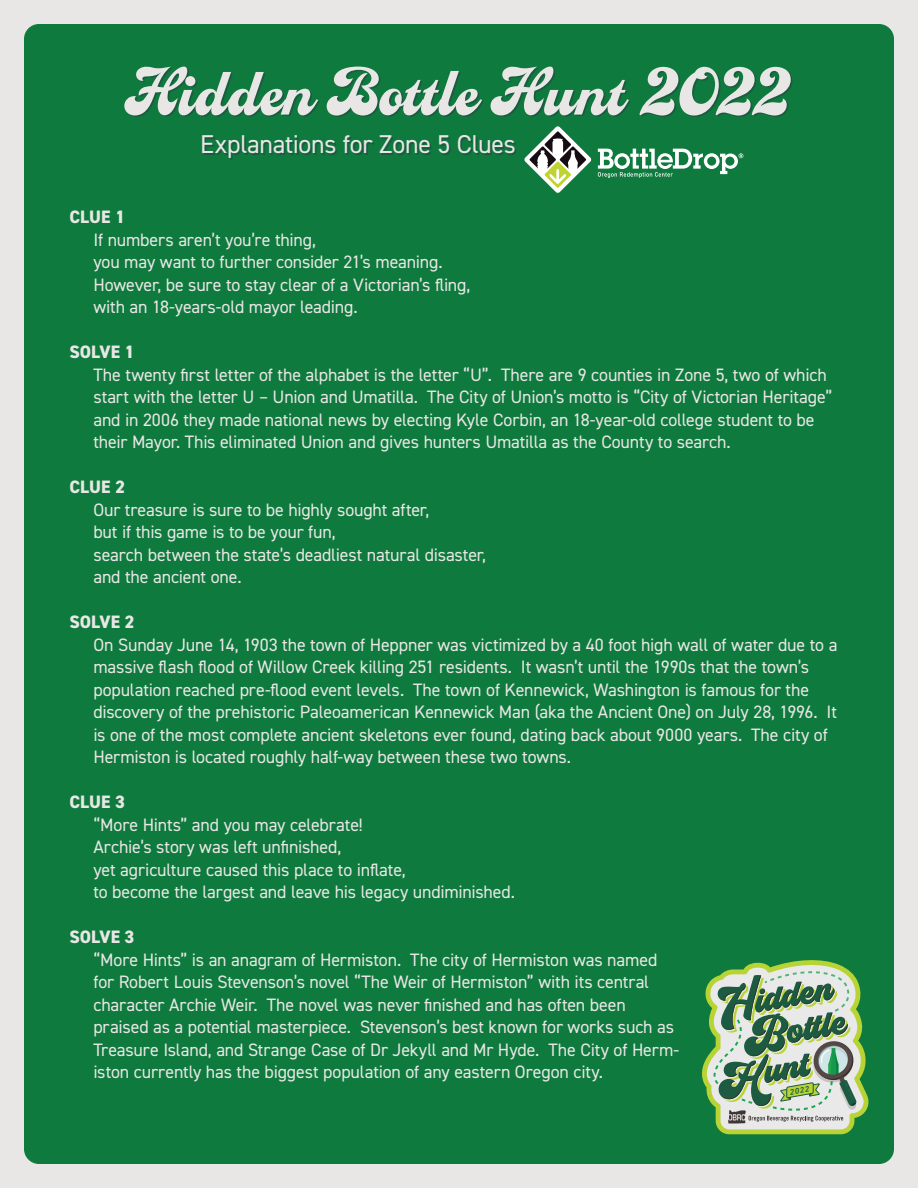
<style>
.page{position:relative;width:918px;height:1188px;background:#e8e7e5}
.page>*{position:absolute;margin:0;border:0;box-sizing:border-box;transform-origin:0 0}
.t1{font:700 73.05px "Casey";letter-spacing:.005em;color:#e8e7e5}
.t2{font:25.8px "DIN2014";letter-spacing:-.01em;color:#e8e7e5}
.t3{font:18px/22.5px "DIN2014";letter-spacing:-.01em;color:#e8e7e5}
.t4{font:800 18px "DIN2014";color:#e8e7e5}
.t5{font:italic 600 7.95px "DIN2014";color:#1c5b41}
</style>
<div class="page">
<div style="left:24px;top:24px;width:870px;height:1140px;background:#0e7a3d;border-radius:15px"></div>
<svg style="left:524px;top:126px;width:67px;height:67px"></svg>
<svg style="left:598px;top:149px;width:145px;height:29px"></svg>
<svg style="left:702px;top:960px;width:167px;height:174px;background:#92b18a"></svg>
<h1 class="t1" style="left:124px;top:51px;width:670px">Hidden Bottle Hunt 2022</h1>
<h2 class="t2" style="left:200px;top:128px;width:317px">Explanations for Zone 5 Clues</h2>
<p class="t4" style="left:69px;top:205px;width:57px">CLUE 1</p>
<p class="t3" style="left:93px;top:228px;width:379px">If numbers aren’t you’re thing,<br>you may want to further consider 21’s meaning.<br>However, be sure to stay clear of a Victorian’s fling, with an 18-years-old mayor leading.</p>
<p class="t4" style="left:69px;top:340px;width:67px">SOLVE 1</p>
<p class="t3" style="left:93px;top:363px;width:740px">The twenty first letter of the alphabet is the letter “U”. There are 9 counties in Zone 5, two of which start with the letter U – Union and Umatilla. The City of Union’s motto is “City of Victorian Heritage” and in 2006 they made national news by electing Kyle Corbin, an 18-year-old college student to be their Mayor. This eliminated Union and gives hunters Umatilla as the County to search.</p>
<p class="t4" style="left:69px;top:475px;width:57px">CLUE 2</p>
<p class="t3" style="left:93px;top:498px;width:394px">Our treasure is sure to be highly sought after,<br>but if this game is to be your fun,<br>search between the state’s deadliest natural disaster, and the ancient one.</p>
<p class="t4" style="left:69px;top:610px;width:67px">SOLVE 2</p>
<p class="t3" style="left:93px;top:633px;width:746px">On Sunday June 14, 1903 the town of Heppner was victimized by a 40 foot high wall of water due to a massive flash flood of Willow Creek killing 251 residents. It wasn’t until the 1990s that the town’s population reached pre-flood event levels. The town of Kennewick, Washington is famous for the discovery of the prehistoric Paleoamerican Kennewick Man (aka the Ancient One) on July 28, 1996. It is one of the most complete ancient skeletons ever found, dating back about 9000 years. The city of Hermiston is located roughly half-way between these two towns.</p>
<p class="t4" style="left:69px;top:790px;width:57px">CLUE 3</p>
<p class="t3" style="left:93px;top:813px;width:423px">“More Hints” and you may celebrate!<br>Archie’s story was left unfinished,<br>yet agriculture caused this place to inflate,<br>to become the largest and leave his legacy undiminished.</p>
<p class="t4" style="left:69px;top:925px;width:67px">SOLVE 3</p>
<p class="t3" style="left:93px;top:948px;width:587px">“More Hints” is an anagram of Hermiston. The city of Hermiston was named for Robert Louis Stevenson’s novel “The Weir of Hermiston” with its central character Archie Weir. The novel was never finished and has often been praised as a potential masterpiece. Stevenson’s best known for works such as Treasure Island, and Strange Case of Dr Jekyll and Mr Hyde. The City of Herm&shy;iston currently has the biggest population of any eastern Oregon city.</p>
<p class="t5" style="left:789px;top:1087px;width:21px;rotate:-10deg">2022</p>
</div>
